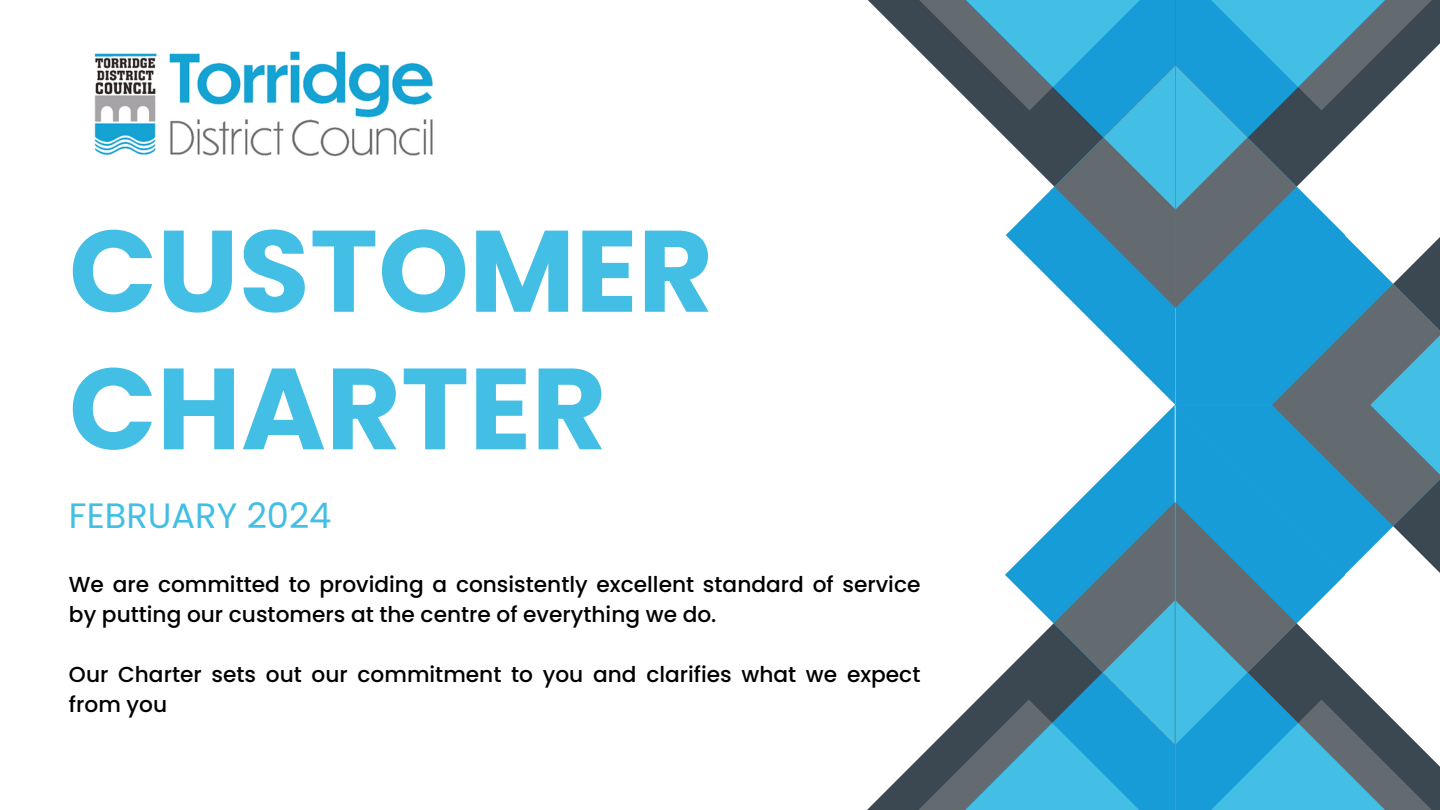
<style>
.page{position:relative;width:1440px;height:810px;background:#fff}
.page>*{position:absolute;margin:0;border:0;box-sizing:border-box;transform-origin:0 0}
.t1{font:700 115.7px "Poppins";color:#43bee5}
.t2{font:700 115.2px "Poppins";color:#43bee5}
.t3{font:35.2px "Poppins";color:#43bee5}
.t4{font:500 21.7px/29.9px "Poppins";color:#000}
</style>
<div class="page">
<svg style="left:868px;top:0;width:50px;height:50px"></svg>
<svg style="left:867px;top:759px;width:51px;height:51px"></svg>
<svg style="left:918px;top:0;width:522px;height:810px"></svg>
<img style="left:94px;top:51px;width:339px;height:106px">
<p class="t1" style="left:69px;top:190px;width:646px">CUSTOMER</p>
<p class="t2" style="left:69px;top:328px;width:539px">CHARTER</p>
<p class="t3" style="left:69px;top:491px;width:264px">FEBRUARY 2024</p>
<p class="t4" style="left:69px;top:570px;width:853px">We are committed to providing a consistently excellent standard of service by putting our customers at the centre of everything we do.</p>
<h1 class="t4" style="left:69px;top:659px;width:853px">Our Charter sets out our commitment to you and clarifies what we expect from you</h1>
</div>
